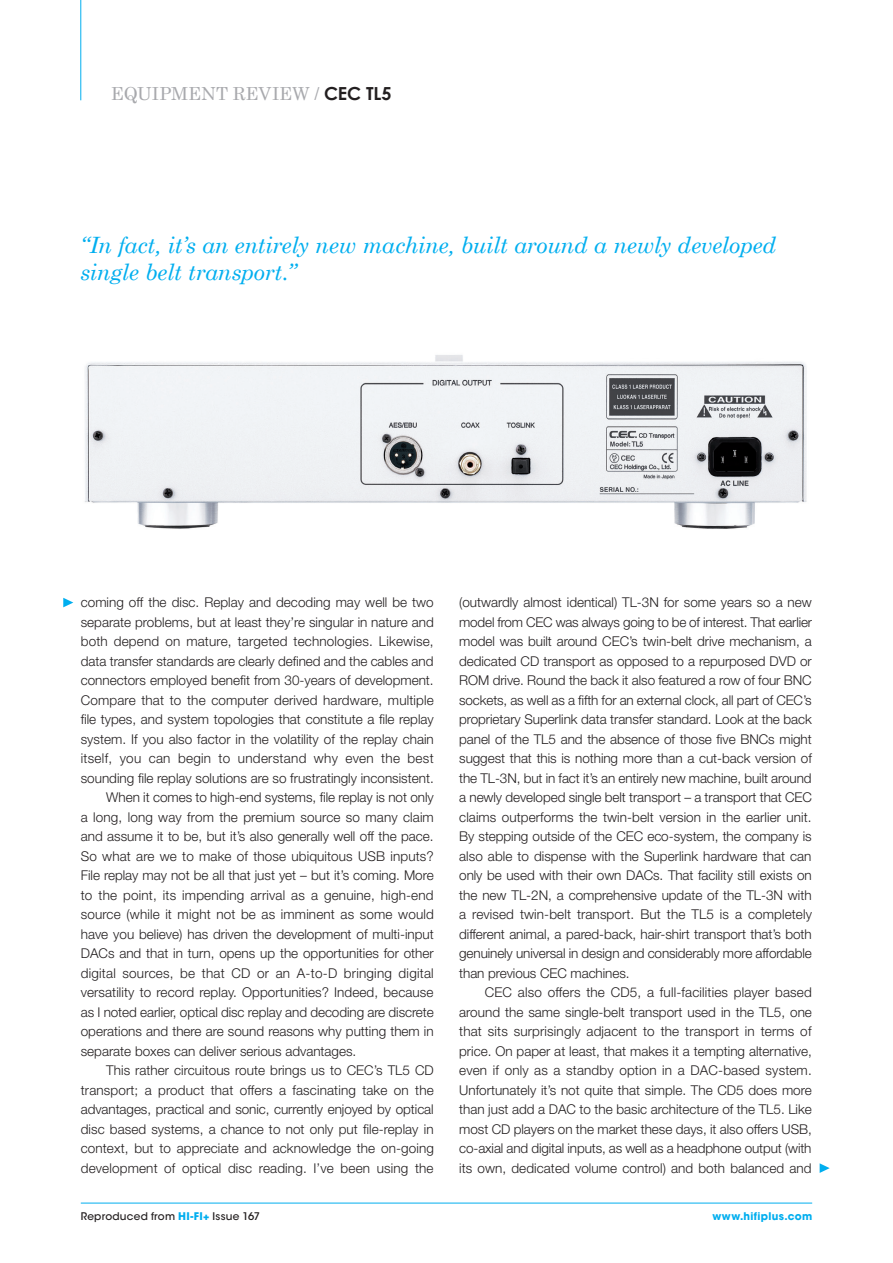
<style>
.page{position:relative;width:893px;height:1263px;background:#fff}
.page>*{position:absolute;margin:0;border:0;box-sizing:border-box;transform-origin:0 0}
.t1{font:italic 22.5px/27px "Century Schoolbook";letter-spacing:-.02em;color:#00aeef}
.t2{font:18px "Century Schoolbook";letter-spacing:-.005em;color:#a8a9ad}
.t3{font:300 13.5px/19.5px "Helvetica Neue LT Std";color:#231f20;text-align:justify}
.t4{font:300 13.5px "Helvetica Neue LT Std";letter-spacing:.02em;color:#231f20}
.t5{font:500 10.5px "ITC Avant Garde Std";letter-spacing:.02em;color:#231f20}
.t6{font:700 10.5px "ITC Avant Garde Std";letter-spacing:.03em;color:#00aeef}
.s1{font-family:"Century Gothic";font-weight:700;color:#231f20}
.s2{font-weight:700;color:#00aeef}
</style>
<div class="page">
<img style="left:85px;top:355px;width:722px;height:174px">
<svg style="left:63px;top:598px;width:10px;height:9px"></svg>
<svg style="left:820px;top:1163px;width:10px;height:10px"></svg>
<hr style="left:81px;top:1203px;width:731px;height:1px;background:#00aeef">
<hr style="left:80px;top:0;width:1px;height:100px;background:#00aeef">
<h2 class="t2" style="left:111px;top:83px;width:282px">EQUIPMENT REVIEW / <span class="s1">CEC TL5</span></h2>
<h1 class="t1" style="left:80px;top:231px;width:697px">“In fact, it’s an entirely new machine, built around a newly developed single belt transport.”</h1>
<p class="t3" style="left:81px;top:592px;width:355px">coming off the disc. Replay and decoding may well be two</p>
<p class="t3" style="left:81px;top:612px;width:354px">separate problems, but at least they’re singular in nature and</p>
<p class="t3" style="left:81px;top:631px;width:354px">both depend on mature, targeted technologies. Likewise,</p>
<p class="t3" style="left:81px;top:651px;width:354px">data transfer standards are clearly defined and the cables and</p>
<p class="t3" style="left:81px;top:670px;width:354px">connectors employed benefit from 30-years of development.</p>
<p class="t3" style="left:81px;top:690px;width:354px">Compare that to the computer derived hardware, multiple</p>
<p class="t3" style="left:81px;top:709px;width:354px">file types, and system topologies that constitute a file replay</p>
<p class="t3" style="left:81px;top:729px;width:355px">system. If you also factor in the volatility of the replay chain</p>
<p class="t4" style="left:81px;top:750px;width:354px">itself, you can begin to understand why even the best</p>
<p class="t3" style="left:81px;top:768px;width:354px">sounding file replay solutions are so frustratingly inconsistent.</p>
<p class="t3" style="left:106px;top:787px;width:329px">When it comes to high-end systems, file replay is not only</p>
<p class="t3" style="left:81px;top:807px;width:355px">a long, long way from the premium source so many claim</p>
<p class="t3" style="left:81px;top:826px;width:354px">and assume it to be, but it’s also generally well off the pace.</p>
<p class="t3" style="left:81px;top:846px;width:354px">So what are we to make of those ubiquitous USB inputs?</p>
<p class="t3" style="left:81px;top:865px;width:354px">File replay may not be all that just yet – but it’s coming. More</p>
<p class="t3" style="left:81px;top:885px;width:354px">to the point, its impending arrival as a genuine, high-end</p>
<p class="t3" style="left:81px;top:904px;width:354px">source (while it might not be as imminent as some would</p>
<p class="t3" style="left:81px;top:924px;width:354px">have you believe) has driven the development of multi-input</p>
<p class="t3" style="left:81px;top:943px;width:354px">DACs and that in turn, opens up the opportunities for other</p>
<p class="t3" style="left:81px;top:963px;width:354px">digital sources, be that CD or an A-to-D bringing digital</p>
<p class="t3" style="left:81px;top:982px;width:354px">versatility to record replay. Opportunities? Indeed, because</p>
<p class="t3" style="left:81px;top:1002px;width:355px">as I noted earlier, optical disc replay and decoding are discrete</p>
<p class="t3" style="left:81px;top:1021px;width:354px">operations and there are sound reasons why putting them in</p>
<p class="t3" style="left:81px;top:1041px;width:277px">separate boxes can deliver serious advantages.</p>
<p class="t3" style="left:106px;top:1060px;width:329px">This rather circuitous route brings us to CEC’s TL5 CD</p>
<p class="t3" style="left:81px;top:1080px;width:354px">transport; a product that offers a fascinating take on the</p>
<p class="t3" style="left:81px;top:1099px;width:354px">advantages, practical and sonic, currently enjoyed by optical</p>
<p class="t3" style="left:81px;top:1119px;width:354px">disc based systems, a chance to not only put file-replay in</p>
<p class="t3" style="left:81px;top:1138px;width:355px">context, but to appreciate and acknowledge the on-going</p>
<p class="t3" style="left:81px;top:1158px;width:354px">development of optical disc reading. I’ve been using the</p>
<p class="t3" style="left:459px;top:592px;width:354px">(outwardly almost identical) TL-3N for some years so a new model from CEC was always going to be of interest. That earlier model was built around CEC’s twin-belt drive mechanism, a dedicated CD transport as opposed to a repurposed DVD or ROM drive. Round the back it also featured a row of four BNC sockets, as well as a fifth for an external clock, all part of CEC’s proprietary Superlink data transfer standard. Look at the back panel of the TL5 and the absence of those five BNCs might suggest that this is nothing more than a cut-back version of the TL-3N, but in fact it’s an entirely new machine, built around a newly developed single belt transport – a transport that CEC claims outperforms the twin-belt version in the earlier unit.<br>By stepping outside of the CEC eco-system, the company is also able to dispense with the Superlink hardware that can only be used with their own DACs. That facility still exists on the new TL-2N, a comprehensive update of the TL-3N with a revised twin-belt transport. But the TL5 is a completely different animal, a pared-back, hair-shirt transport that’s both genuinely universal in design and considerably more affordable than previous CEC machines.</p>
<p class="t3" style="left:459px;top:982px;width:354px;text-indent:26px">CEC also offers the CD5, a full-facilities player based around the same single-belt transport used in the TL5, one that sits surprisingly adjacent to the transport in terms of price. On paper at least, that makes it a tempting alternative, even if only as a standby option in a DAC-based system.<br>Unfortunately it’s not quite that simple. The CD5 does more than just add a DAC to the basic architecture of the TL5. Like most CD players on the market these days, it also offers USB, co-axial and digital inputs, as well as a headphone output (with its own, dedicated volume control) and both balanced and</p>
<p class="t5" style="left:81px;top:1210px;width:181px">Reproduced from <span class="s2">HI-FI+</span> Issue 167</p>
<p class="t6" style="left:712px;top:1210px;width:101px">www.hifiplus.com</p>
</div>
